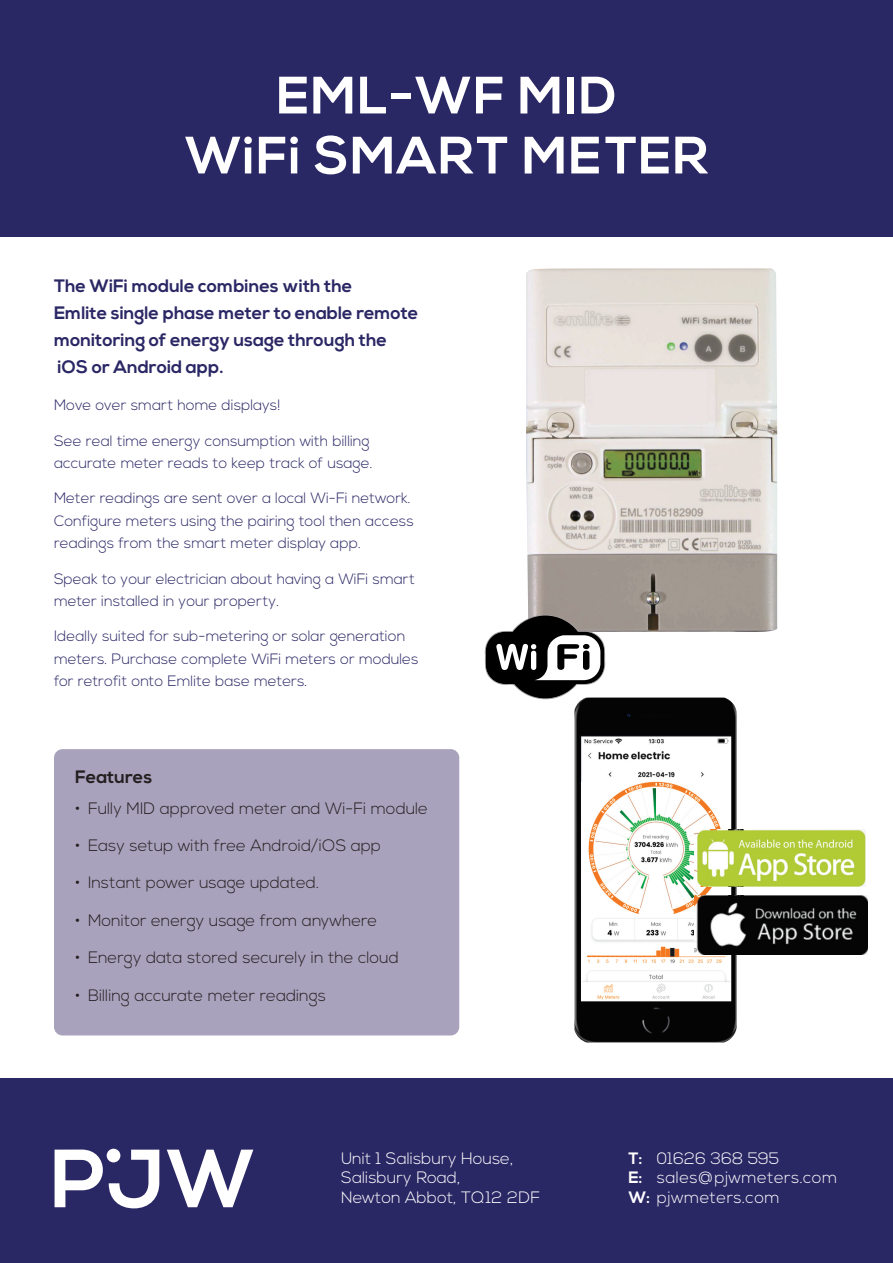
<style>
.page{position:relative;width:893px;height:1263px;background:#fff}
.page>*{position:absolute;margin:0;border:0;box-sizing:border-box;transform-origin:0 0}
.t1{font:700 52.5px/60px "Nexa";letter-spacing:.025em;color:#fff;text-align:center}
.t2{font:700 18px/27px "Nexa";color:#2a2765}
.t3{font:700 18px "Nexa";color:#231f20}
.t4{font:300 16.5px "Nexa";color:#231f20}
.t5{font:300 16.5px/19.5px "Nexa";color:#fff}
.t6{font:300 16.5px/19.5px "Nexa";letter-spacing:.025em;color:#fff}
.t7{font:300 15px/22.5px "Nexa";color:#2a2765}
.s1{font-weight:700}
</style>
<div class="page">
<img style="left:574px;top:697px;width:163px;height:345px">
<img style="left:526px;top:268px;width:252px;height:364px">
<div style="left:0;top:1078px;width:893px;height:185px;background:#2a2765"></div>
<svg style="left:55px;top:1149px;width:104px;height:59px"></svg>
<svg style="left:167px;top:1149px;width:86px;height:58px"></svg>
<div style="left:107px;top:1149px;width:13px;height:13px;background:#fff;border-radius:50%"></div>
<div style="left:0;top:0;width:893px;height:236px;background:#2a2765"></div>
<div style="left:54px;top:749px;width:405px;height:286px;background:#a9a2bd;border-radius:9px"></div>
<svg style="left:484px;top:615px;width:122px;height:84px"></svg>
<img style="left:694px;top:895px;width:173px;height:60px">
<img style="left:694px;top:830px;width:172px;height:56px">
<p class="t1" style="left:185px;top:67px;width:525px">EML-WF MID<br>WiFi SMART METER</p>
<p class="t2" style="left:54px;top:273px;width:366px">The WiFi module combines with the<br>Emlite single phase meter to enable remote monitoring of energy usage through the iOS or Android app.</p>
<p class="t7" style="left:54px;top:395px;width:228px">Move over smart home displays!</p>
<p class="t7" style="left:54px;top:430px;width:320px">See real time energy consumption with billing accurate meter reads to keep track of usage.</p>
<p class="t7" style="left:54px;top:488px;width:361px">Meter readings are sent over a local Wi-Fi network.<br>Configure meters using the pairing tool then access readings from the smart meter display app.</p>
<p class="t7" style="left:54px;top:568px;width:363px">Speak to your electrician about having a WiFi smart meter installed in your property.</p>
<p class="t7" style="left:54px;top:626px;width:366px">Ideally suited for sub-metering or solar generation meters. Purchase complete WiFi meters or modules for retrofit onto Emlite base meters.</p>
<p class="t3" style="left:75px;top:766px;width:78px">Features</p>
<p class="t4" style="left:75px;top:798px;width:354px">• Fully MID approved meter and Wi-Fi module</p>
<p class="t4" style="left:75px;top:836px;width:307px">• Easy setup with free Android/iOS app</p>
<p class="t4" style="left:75px;top:873px;width:245px">• Instant power usage updated.</p>
<p class="t4" style="left:75px;top:911px;width:304px">• Monitor energy usage from anywhere</p>
<p class="t4" style="left:75px;top:948px;width:325px">• Energy data stored securely in the cloud</p>
<p class="t4" style="left:75px;top:985px;width:252px">• Billing accurate meter readings</p>
<p class="t5" style="left:341px;top:1149px;width:201px">Unit 1 Salisbury House,<br>Salisbury Road,<br>Newton Abbot, TQ12 2DF</p>
<p class="t6" style="left:628px;top:1149px;width:210px"><span class="s1">T:</span> 01626 368 595<br><span class="s1">E:</span> sales@pjwmeters.com<br><span class="s1">W:</span> pjwmeters.com</p>
</div>
